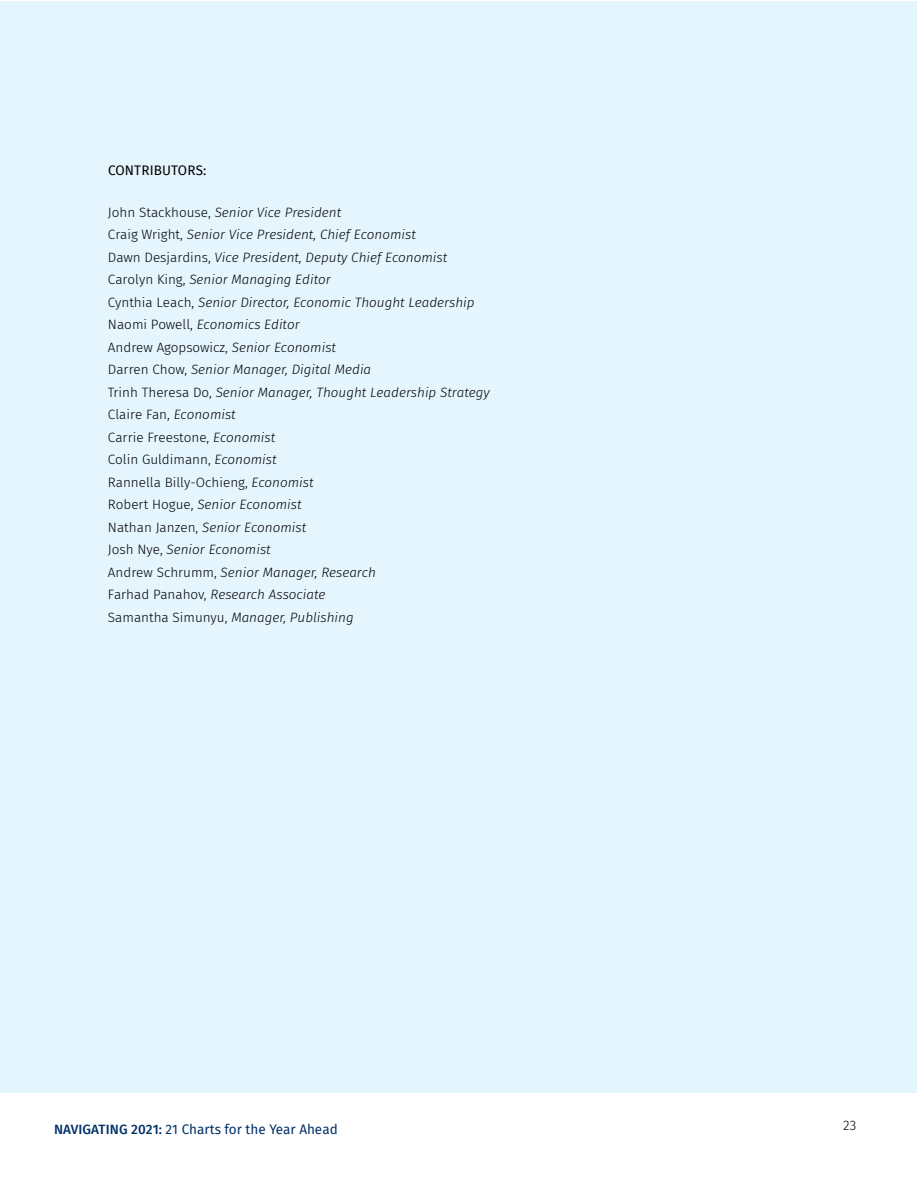
<style>
.page{position:relative;width:918px;height:1188px;background:#fff}
.page>*{position:absolute;margin:0;border:0;box-sizing:border-box;transform-origin:0 0}
.t1{font:italic 300 13.5px/22.5px "Fira Sans";color:#000}
.t2{font:13.5px "Fira Sans";color:#003168}
.t3{font:13.5px "Fira Sans";letter-spacing:.01em;color:#000}
.t4{font:300 13.5px "Fira Sans";color:#000}
.s1{font-style:normal}
.s2{font-weight:500}
</style>
<div class="page">
<div style="left:1px;top:1px;width:916px;height:1092px;background:#e4f5fd"></div>
<p class="t3" style="left:108px;top:160px;width:100px">CONTRIBUTORS:</p>
<p class="t1" style="left:108px;top:201px;width:383px"><span class="s1">John Stackhouse,</span> Senior Vice President<br><span class="s1">Craig Wright,</span> Senior Vice President, Chief Economist<br><span class="s1">Dawn Desjardins,</span> Vice President, Deputy Chief Economist <span class="s1">Carolyn King,</span> Senior Managing Editor<br><span class="s1">Cynthia Leach,</span> Senior Director, Economic Thought Leadership <span class="s1">Naomi Powell,</span> Economics Editor<br><span class="s1">Andrew Agopsowicz,</span> Senior Economist<br><span class="s1">Darren Chow,</span> Senior Manager, Digital Media<br><span class="s1">Trinh Theresa Do,</span> Senior Manager, Thought Leadership Strategy <span class="s1">Claire Fan,</span> Economist<br><span class="s1">Carrie Freestone,</span> Economist<br><span class="s1">Colin Guldimann,</span> Economist<br><span class="s1">Rannella Billy-Ochieng,</span> Economist<br><span class="s1">Robert Hogue,</span> Senior Economist<br><span class="s1">Nathan Janzen,</span> Senior Economist<br><span class="s1">Josh Nye,</span> Senior Economist<br><span class="s1">Andrew Schrumm,</span> Senior Manager, Research<br><span class="s1">Farhad Panahov,</span> Research Associate<br><span class="s1">Samantha Simunyu,</span> Manager, Publishing</p>
<p class="t2" style="left:54px;top:1119px;width:285px"><span class="s2">NAVIGATING 2021:</span> 21 Charts for the Year Ahead</p>
<p class="t4" style="left:843px;top:1116px;width:15px">23</p>
</div>
